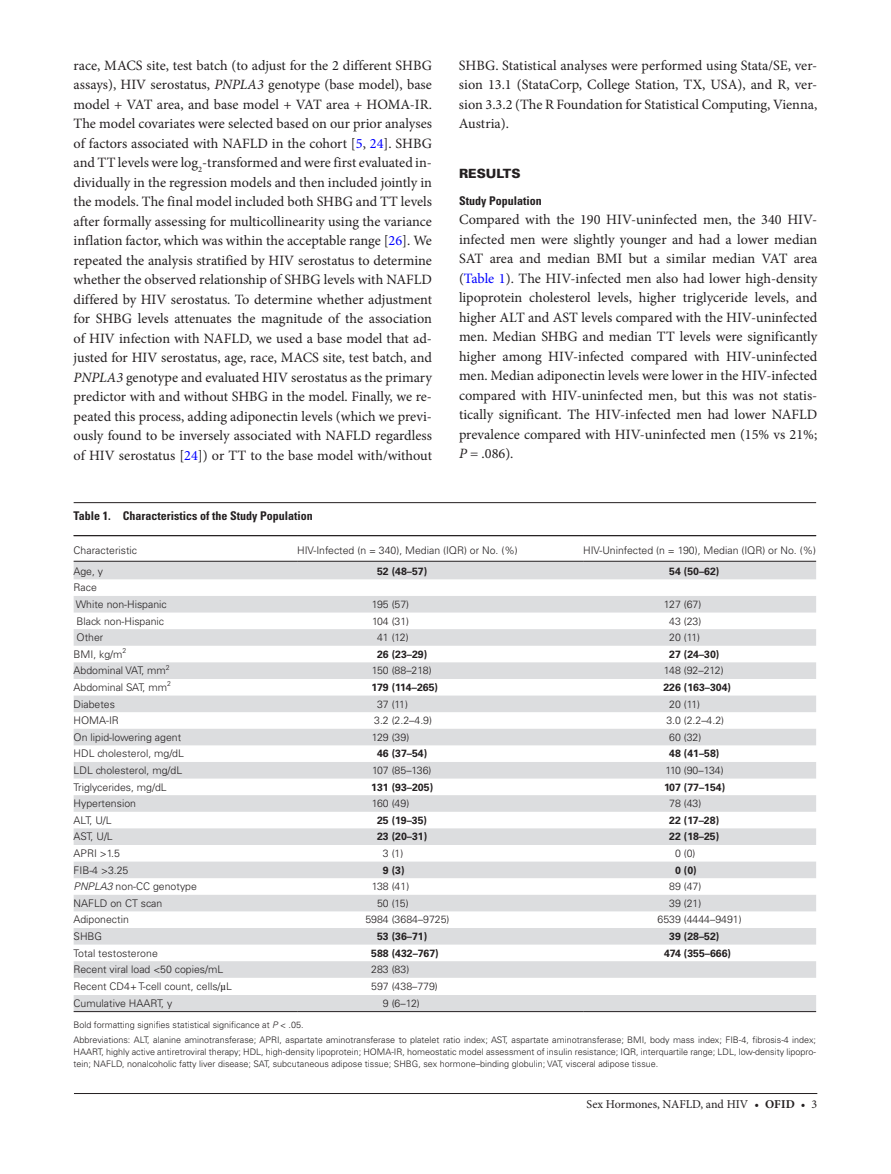
<style>
.page{position:relative;width:891px;height:1174px;background:#fff}
.page>*{position:absolute;margin:0;border:0;box-sizing:border-box;transform-origin:0 0}
.t1{font:14.25px/19.5px "Minion Pro";color:#231f20;text-align:justify}
.t2{font:900 12.75px "Univers LT Std";color:#231f20}
.t3{font:700 condensed 12px "Univers LT Std";color:#231f20}
.t4{font:12px "Minion Pro";color:#231f20}
.t5{font:300 10.5px/16.6px "Univers LT Std";color:#231f20}
.t6{font:700 10.5px "Univers LT Std";color:#231f20}
.t7{font:300 9px/15px "Univers LT Std";color:#231f20}
.s1{font-style:italic}
.s2{color:#00f}
.s3{font-family:"Gandhari Unicode";font-weight:400}
.s4{font-weight:700}
</style>
<div class="page">
<hr style="left:74px;top:1093px;width:743px;height:1px;background:#231f20">
<hr style="left:74px;top:502px;width:742px;height:1px;background:#231f20">
<svg style="left:74px;top:562px;width:742px;height:449px;fill:#e2e3e4"></svg>
<hr style="left:74px;top:535px;width:223px;height:1px;background:#231f20">
<hr style="left:74px;top:561px;width:223px;height:1px;background:#231f20">
<hr style="left:297px;top:535px;width:286px;height:1px;background:#231f20">
<hr style="left:297px;top:561px;width:286px;height:1px;background:#231f20">
<hr style="left:583px;top:535px;width:233px;height:1px;background:#231f20">
<hr style="left:583px;top:561px;width:233px;height:1px;background:#231f20">
<hr style="left:74px;top:1011px;width:223px;height:1px;background:#231f20">
<hr style="left:297px;top:1011px;width:286px;height:1px;background:#231f20">
<hr style="left:583px;top:1011px;width:233px;height:1px;background:#231f20">
<p class="t1" style="left:74px;top:55px;width:360px">race, MACS site, test batch (to adjust for the 2 different SHBG assays), HIV serostatus, <span class="s1">PNPLA3</span> genotype (base model), base model + VAT area, and base model + VAT area + HOMA-IR.<br>The model covariates were selected based on our prior analyses of factors associated with NAFLD in the cohort [<span class="s2">5</span>, <span class="s2">24</span>]. SHBG and TT levels were log<sub>2</sub>-transformed and were first evaluated in&shy;dividually in the regression models and then included jointly in the models. The final model included both SHBG and TT levels after formally assessing for multicollinearity using the variance inflation factor, which was within the acceptable range [<span class="s2">26</span>]. We repeated the analysis stratified by HIV serostatus to determine whether the observed relationship of SHBG levels with NAFLD differed by HIV serostatus. To determine whether adjustment for SHBG levels attenuates the magnitude of the association of HIV infection with NAFLD, we used a base model that ad&shy;justed for HIV serostatus, age, race, MACS site, test batch, and <span class="s1">PNPLA3</span> genotype and evaluated HIV serostatus as the primary predictor with and without SHBG in the model. Finally, we re&shy;peated this process, adding adiponectin levels (which we previ&shy;ously found to be inversely associated with NAFLD regardless of HIV serostatus [<span class="s2">24</span>]) or TT to the base model with/without</p>
<p class="t1" style="left:459px;top:55px;width:360px">SHBG. Statistical analyses were performed using Stata/SE, ver&shy;sion 13.1 (StataCorp, College Station, TX, USA), and R, ver&shy;sion 3.3.2 (The R Foundation for Statistical Computing, Vienna, Austria).</p>
<p class="t2" style="left:459px;top:165px;width:63px">RESULTS</p>
<p class="t3" style="left:459px;top:193px;width:84px">Study Population</p>
<p class="t1" style="left:459px;top:210px;width:360px">Compared with the 190 HIV-uninfected men, the 340 HIV&shy;infected men were slightly younger and had a lower median SAT area and median BMI but a similar median VAT area (<span class="s2">Table 1</span>). The HIV-infected men also had lower high-density lipoprotein cholesterol levels, higher triglyceride levels, and higher ALT and AST levels compared with the HIV-uninfected men. Median SHBG and median TT levels were significantly higher among HIV-infected compared with HIV-uninfected men. Median adiponectin levels were lower in the HIV-infected compared with HIV-uninfected men, but this was not statis&shy;tically significant. The HIV-infected men had lower NAFLD prevalence compared with HIV-uninfected men (15% vs 21%; <span class="s1">P</span> = .086).</p>
<p class="t3" style="left:74px;top:508px;width:241px">Table 1. Characteristics of the Study Population</p>
<p class="t5" style="left:74px;top:542px;width:65px">Characteristic</p>
<p class="t5" style="left:297px;top:542px;width:222px">HIV-Infected (n = 340), Median (IQR) or No. (%)</p>
<p class="t5" style="left:583px;top:542px;width:234px">HIV-Uninfected (n = 190), Median (IQR) or No. (%)</p>
<p class="t5" style="left:74px;top:563px;width:31px">Age, y</p>
<p class="t6" style="left:377px;top:565px;width:52px">52 (48–57)</p>
<p class="t6" style="left:669px;top:565px;width:52px">54 (50–62)</p>
<p class="t5" style="left:74px;top:579px;width:95px">Race<br>White non-Hispanic</p>
<p class="t5" style="left:372px;top:596px;width:39px">195 (57)</p>
<p class="t5" style="left:664px;top:596px;width:39px">127 (67)</p>
<p class="t5" style="left:77px;top:613px;width:89px">Black non-Hispanic</p>
<p class="t5" style="left:372px;top:613px;width:39px">104 (31)</p>
<p class="t5" style="left:669px;top:613px;width:34px">43 (23)</p>
<p class="t5" style="left:77px;top:629px;width:28px">Other</p>
<p class="t5" style="left:377px;top:629px;width:33px">41 (12)</p>
<p class="t5" style="left:669px;top:629px;width:32px">20 (11)</p>
<p class="t5" style="left:74px;top:646px;width:54px">BMI, kg/m<sup>2</sup></p>
<p class="t6" style="left:377px;top:648px;width:52px">26 (23–29)</p>
<p class="t6" style="left:669px;top:648px;width:52px">27 (24–30)</p>
<p class="t5" style="left:74px;top:662px;width:98px">Abdominal VAT, mm<sup>2</sup></p>
<p class="t5" style="left:372px;top:662px;width:61px">150 (88–218)</p>
<p class="t5" style="left:664px;top:662px;width:61px">148 (92–212)</p>
<p class="t5" style="left:74px;top:679px;width:99px">Abdominal SAT, mm<sup>2</sup></p>
<p class="t6" style="left:372px;top:681px;width:68px">179 (114–265)</p>
<p class="t6" style="left:663px;top:681px;width:69px">226 (163–304)</p>
<p class="t5" style="left:74px;top:696px;width:43px">Diabetes</p>
<p class="t5" style="left:377px;top:696px;width:32px">37 (11)</p>
<p class="t5" style="left:669px;top:696px;width:32px">20 (11)</p>
<p class="t5" style="left:74px;top:712px;width:47px">HOMA-IR</p>
<p class="t5" style="left:374px;top:712px;width:59px">3.2 (2.2–4.9)</p>
<p class="t5" style="left:666px;top:712px;width:59px">3.0 (2.2–4.2)</p>
<p class="t5" style="left:74px;top:729px;width:109px">On lipid-lowering agent</p>
<p class="t5" style="left:372px;top:729px;width:39px">129 (39)</p>
<p class="t5" style="left:669px;top:729px;width:34px">60 (32)</p>
<p class="t5" style="left:74px;top:745px;width:112px">HDL cholesterol, mg/dL</p>
<p class="t6" style="left:377px;top:748px;width:52px">46 (37–54)</p>
<p class="t6" style="left:669px;top:748px;width:52px">48 (41–58)</p>
<p class="t5" style="left:74px;top:762px;width:110px">LDL cholesterol, mg/dL</p>
<p class="t5" style="left:372px;top:762px;width:61px">107 (85–136)</p>
<p class="t5" style="left:665px;top:762px;width:60px">110 (90–134)</p>
<p class="t5" style="left:74px;top:779px;width:95px">Triglycerides, mg/dL</p>
<p class="t6" style="left:371px;top:781px;width:63px">131 (93–205)</p>
<p class="t6" style="left:664px;top:781px;width:63px">107 (77–154)</p>
<p class="t5" style="left:74px;top:795px;width:64px">Hypertension</p>
<p class="t5" style="left:372px;top:795px;width:39px">160 (49)</p>
<p class="t5" style="left:669px;top:795px;width:34px">78 (43)</p>
<p class="t5" style="left:74px;top:812px;width:40px">ALT, U/L</p>
<p class="t6" style="left:377px;top:814px;width:51px">25 (19–35)</p>
<p class="t6" style="left:669px;top:814px;width:51px">22 (17–28)</p>
<p class="t5" style="left:74px;top:828px;width:41px">AST, U/L</p>
<p class="t6" style="left:377px;top:831px;width:52px">23 (20–31)</p>
<p class="t6" style="left:669px;top:831px;width:51px">22 (18–25)</p>
<p class="t5" style="left:74px;top:845px;width:48px">APRI &gt;1.5</p>
<p class="t5" style="left:383px;top:845px;width:22px">3 (1)</p>
<p class="t5" style="left:675px;top:845px;width:22px">0 (0)</p>
<p class="t5" style="left:74px;top:862px;width:56px">FIB-4 &gt;3.25</p>
<p class="t6" style="left:383px;top:864px;width:23px">9 (3)</p>
<p class="t6" style="left:675px;top:864px;width:23px">0 (0)</p>
<p class="t5" style="left:74px;top:878px;width:125px"><span class="s1">PNPLA3</span> non-CC genotype</p>
<p class="t5" style="left:372px;top:878px;width:39px">138 (41)</p>
<p class="t5" style="left:669px;top:878px;width:34px">89 (47)</p>
<p class="t5" style="left:74px;top:895px;width:90px">NAFLD on CT scan</p>
<p class="t5" style="left:377px;top:895px;width:33px">50 (15)</p>
<p class="t5" style="left:669px;top:895px;width:34px">39 (21)</p>
<p class="t5" style="left:74px;top:911px;width:57px">Adiponectin</p>
<p class="t5" style="left:365px;top:911px;width:86px">5984 (3684–9725)</p>
<p class="t5" style="left:658px;top:911px;width:86px">6539 (4444–9491)</p>
<p class="t5" style="left:74px;top:928px;width:30px">SHBG</p>
<p class="t6" style="left:377px;top:930px;width:52px">53 (36–71)</p>
<p class="t6" style="left:669px;top:930px;width:52px">39 (28–52)</p>
<p class="t5" style="left:74px;top:945px;width:86px">Total testosterone</p>
<p class="t6" style="left:371px;top:947px;width:69px">588 (432–767)</p>
<p class="t6" style="left:664px;top:947px;width:69px">474 (355–666)</p>
<p class="t5" style="left:74px;top:961px;width:151px">Recent viral load &lt;50 copies/mL</p>
<p class="t5" style="left:371px;top:961px;width:39px">283 (83)</p>
<p class="t5" style="left:74px;top:978px;width:160px">Recent CD4+ T-cell count, cells/<span class="s3">µ</span>L</p>
<p class="t5" style="left:371px;top:978px;width:68px">597 (438–779)</p>
<p class="t5" style="left:74px;top:995px;width:100px">Cumulative HAART, y</p>
<p class="t5" style="left:383px;top:995px;width:38px">9 (6–12)</p>
<p class="t7" style="left:74px;top:1018px;width:744px">Bold formatting signifies statistical significance at <span class="s1">P</span> &lt; .05.<br>Abbreviations: ALT, alanine aminotransferase; APRI, aspartate aminotransferase to platelet ratio index; AST, aspartate aminotransferase; BMI, body mass index; FIB-4, fibrosis-4 index;</p>
<p class="t7" style="left:74px;top:1046px;width:744px;line-height:12px">HAART, highly active antiretroviral therapy; HDL, high-density lipoprotein; HOMA-IR, homeostatic model assessment of insulin resistance; IQR, interquartile range; LDL, low-density lipopro&shy;tein; NAFLD, nonalcoholic fatty liver disease; SAT, subcutaneous adipose tissue; SHBG, sex hormone–binding globulin; VAT, visceral adipose tissue.</p>
<p class="t4" style="left:587px;top:1096px;width:232px">Sex Hormones, NAFLD, and HIV • <span class="s4">ofid</span> • 3</p>
</div>
